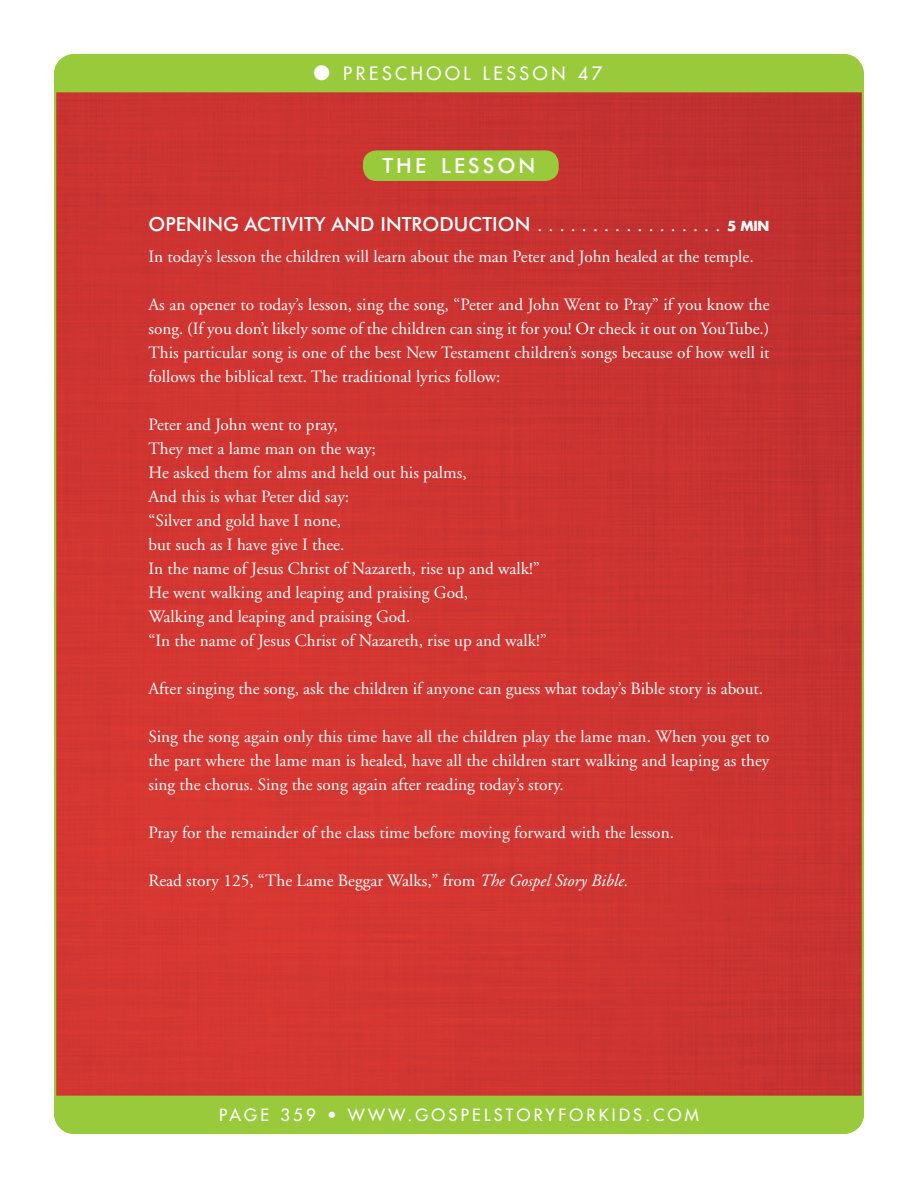
<style>
.page{position:relative;width:918px;height:1188px;background:#fff}
.page>*{position:absolute;margin:0;border:0;box-sizing:border-box;transform-origin:0 0}
.HEAD{font:500 21px "Futura BT";letter-spacing:.145em;color:#fff}
.SUB_1{font:500 19.5px "Futura BT";color:#fff}
.t1{font:18px "Futura";letter-spacing:.2em;color:#fff}
.TXT{font:17.25px/24px "Adobe Garamond";color:#fff;text-align:justify}
.t2{font:16.5px "Futura";letter-spacing:.2em;color:#fff}
.s1{font-family:"Adobe Garamond";font-weight:400}
.s2{font-family:"Futura";font-weight:700;font-size:13.5px}
.s3{font-style:italic}
</style>
<div class="page">
<img style="left:57px;top:92px;width:804px;height:1004px">
<div style="left:54px;top:54px;width:810px;height:38px;background:#99ca3b"></div>
<div style="left:363px;top:150px;width:196px;height:31px;background:#99ca3b;border-radius:14px"></div>
<div style="left:54px;top:1096px;width:810px;height:38px;background:#99ca3b"></div>
<p class="t1" style="left:314px;top:62px;width:290px">● PRESCHOOL LESSON 47</p>
<p class="HEAD" style="left:383px;top:153px;width:154px">THE LESSON</p>
<p class="SUB_1" style="left:148px;top:212px;width:623px">OPENING ACTIVITY AND INTRODUCTION <span class="s1">. . . . . . . . . . . . . . . . .</span> <span class="s2">5 MIN</span></p>
<p class="TXT" style="left:148px;top:245px;width:607px">In today’s lesson the children will learn about the man Peter and John healed at the temple.</p>
<p class="TXT" style="left:148px;top:293px;width:623px">As an opener to today’s lesson, sing the song, “Peter and John Went to Pray” if you know the song. (If you don’t likely some of the children can sing it for you! Or check it out on YouTube.)<br>This particular song is one of the best New Testament children’s songs because of how well it follows the biblical text. The traditional lyrics follow:</p>
<p class="TXT" style="left:148px;top:413px;width:191px">Peter and John went to pray,</p>
<p class="TXT" style="left:148px;top:437px;width:229px">They met a lame man on the way;</p>
<p class="TXT" style="left:148px;top:461px;width:320px">He asked them for alms and held out his palms,</p>
<p class="TXT" style="left:148px;top:485px;width:202px">And this is what Peter did say:</p>
<p class="TXT" style="left:148px;top:509px;width:194px">“Silver and gold have I none,</p>
<p class="TXT" style="left:148px;top:533px;width:197px">but such as I have give I thee.</p>
<p class="TXT" style="left:148px;top:557px;width:393px">In the name of Jesus Christ of Nazareth, rise up and walk!”</p>
<p class="TXT" style="left:148px;top:581px;width:321px">He went walking and leaping and praising God,</p>
<p class="TXT" style="left:148px;top:605px;width:263px">Walking and leaping and praising God.</p>
<p class="TXT" style="left:148px;top:629px;width:400px">“In the name of Jesus Christ of Nazareth, rise up and walk!”</p>
<p class="TXT" style="left:148px;top:677px;width:616px">After singing the song, ask the children if anyone can guess what today’s Bible story is about.</p>
<p class="TXT" style="left:148px;top:725px;width:623px">Sing the song again only this time have all the children play the lame man. When you get to the part where the lame man is healed, have all the children start walking and leaping as they sing the chorus. Sing the song again after reading today’s story.</p>
<p class="TXT" style="left:148px;top:821px;width:527px">Pray for the remainder of the class time before moving forward with the lesson.</p>
<p class="TXT" style="left:148px;top:869px;width:481px">Read story 125, “The Lame Beggar Walks,” from <span class="s3">The Gospel Story Bible.</span></p>
<p class="t2" style="left:219px;top:1104px;width:481px">PAGE 359 • WWW.GOSPELSTORYFORKIDS.COM</p>
</div>
